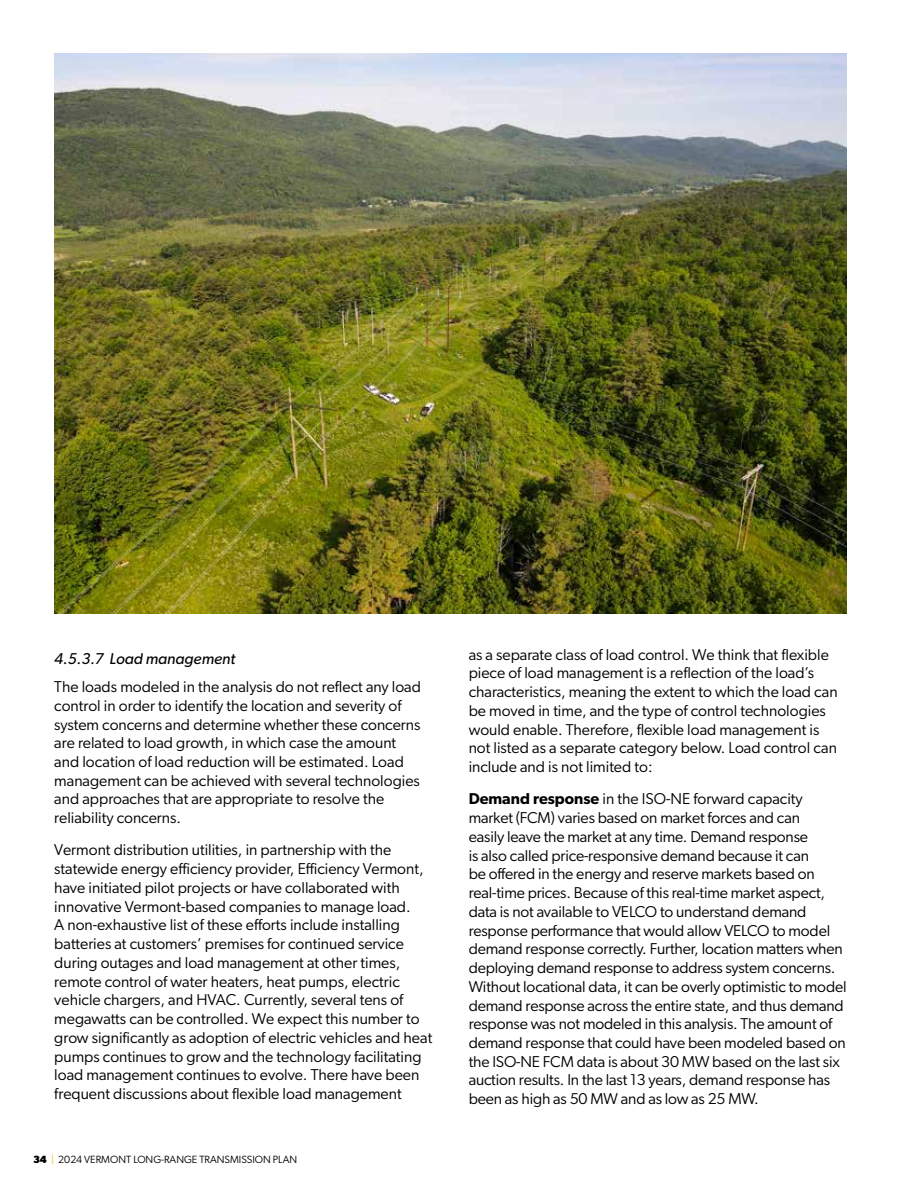
<style>
.page{position:relative;width:918px;height:1188px;background:#fff}
.page>*{position:absolute;margin:0;border:0;box-sizing:border-box;transform-origin:0 0}
.t1{font:15.75px/18.8px "Gibson";color:#000}
.t2{font:italic 15.75px "Gibson";color:#000}
.t3{font:10.5px "Gibson";color:#000}
.s1{font-weight:700}
.s2{color:#f1c62b}
.s3{font-weight:600}
</style>
<div class="page">
<img style="left:54px;top:54px;width:793px;height:559px">
<p class="t2" style="left:54px;top:649px;width:183px">4.5.3.7 Load management</p>
<p class="t1" style="left:54px;top:677px;width:368px">The loads modeled in the analysis do not reflect any load control in order to identify the location and severity of system concerns and determine whether these concerns are related to load growth, in which case the amount and location of load reduction will be estimated. Load management can be achieved with several technologies and approaches that are appropriate to resolve the reliability concerns.</p>
<p class="t1" style="left:54px;top:840px;width:380px">Vermont distribution utilities, in partnership with the statewide energy efficiency provider, Efficiency Vermont, have initiated pilot projects or have collaborated with innovative Vermont-based companies to manage load.<br>A non-exhaustive list of these efforts include installing batteries at customers’ premises for continued service during outages and load management at other times, remote control of water heaters, heat pumps, electric vehicle chargers, and HVAC. Currently, several tens of megawatts can be controlled. We expect this number to grow significantly as adoption of electric vehicles and heat pumps continues to grow and the technology facilitating load management continues to evolve. There have been frequent discussions about flexible load management</p>
<p class="t3" style="left:33px;top:1153px;width:266px"><span class="s1">34</span> <span class="s2">|</span> 2024 VERMONT LONG-RANGE TRANSMISSION PLAN</p>
<p class="t1" style="left:469px;top:645px;width:371px">as a separate class of load control. We think that flexible piece of load management is a reflection of the load’s characteristics, meaning the extent to which the load can be moved in time, and the type of control technologies would enable. Therefore, flexible load management is not listed as a separate category below. Load control can include and is not limited to:</p>
<p class="t1" style="left:469px;top:789px;width:379px"><span class="s3">Demand response</span> in the ISO-NE forward capacity market (FCM) varies based on market forces and can<br>easily leave the market at any time. Demand response<br>is also called price-responsive demand because it can<br>be offered in the energy and reserve markets based on real-time prices. Because of this real-time market aspect, data is not available to VELCO to understand demand response performance that would allow VELCO to model demand response correctly. Further, location matters when deploying demand response to address system concerns.<br>Without locational data, it can be overly optimistic to model demand response across the entire state, and thus demand response was not modeled in this analysis. The amount of demand response that could have been modeled based on the ISO-NE FCM data is about 30 MW based on the last six auction results. In the last 13 years, demand response has been as high as 50 MW and as low as 25 MW.</p>
</div>
